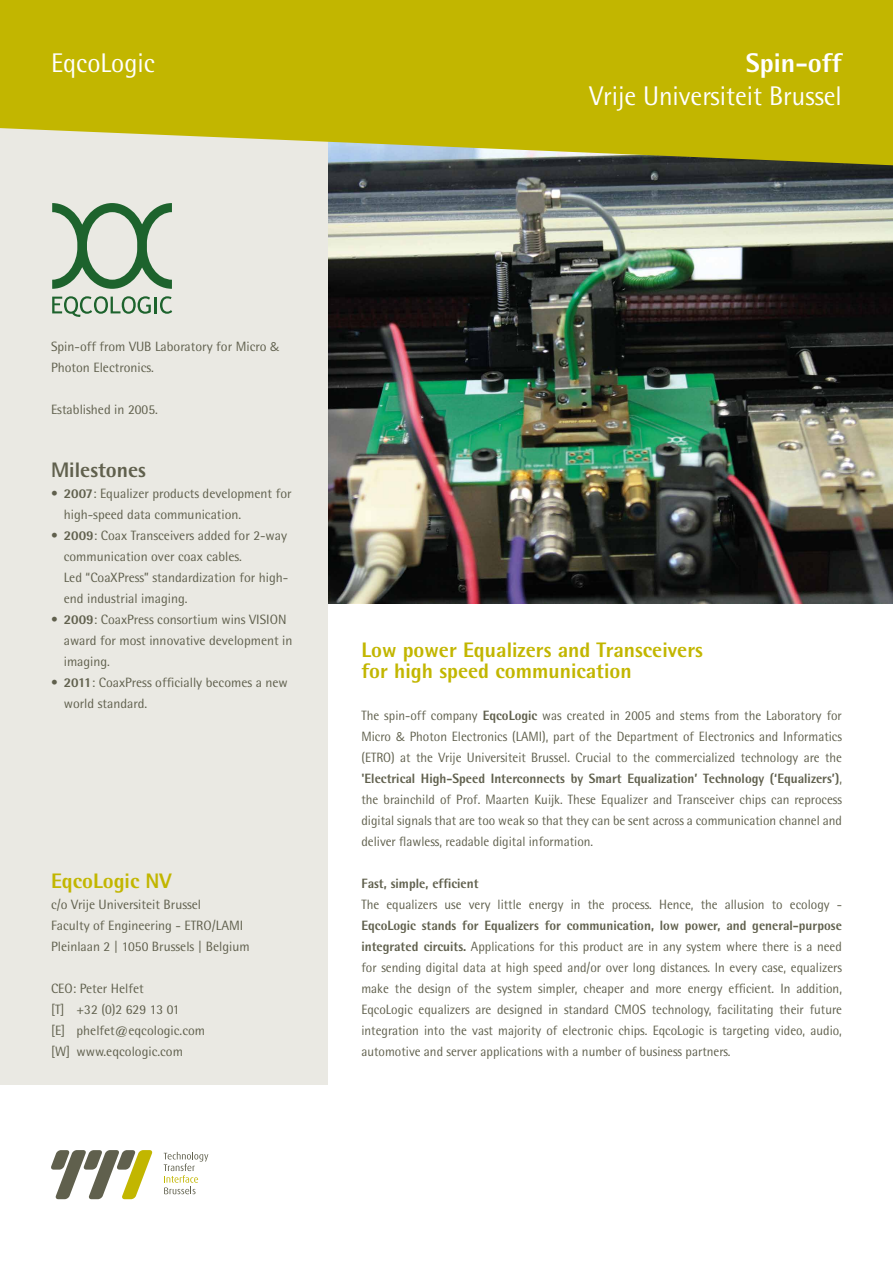
<style>
.page{position:relative;width:893px;height:1263px;background:#fff}
.page>*{position:absolute;margin:0;border:0;box-sizing:border-box;transform-origin:0 0}
.t1{font:27px "Rotis Semi Sans";color:#fff}
.t2{font:800 27px "Rotis Semi Sans";color:#fff}
.t3{font:800 21px/21px "Rotis Semi Sans";color:#c2b600}
.t4{font:800 21px "Rotis Semi Sans";color:#60604d}
.t5{font:13.5px/21px "Rotis Semi Sans";color:#60604d;text-align:justify;scale:.96 1}
.t6{font:13.5px/21px "Rotis Semi Sans";color:#60604d}
.t7{font:800 13.5px "Rotis Semi Sans";color:#60604d;scale:.96 1}
.s1{font-family:"Bliss";font-weight:300}
.s2{font-weight:800}
</style>
<div class="page">
<img style="left:327px;top:165px;width:566px;height:439px">
<div style="left:0;top:0;width:327px;height:1084px;background:#eae9e3"></div>
<svg style="left:0;top:0;width:893px;height:165px;background:#c1b715"></svg>
<svg style="left:164px;top:1152px;width:44px;height:42px"></svg>
<svg style="left:51px;top:1150px;width:102px;height:49px"></svg>
<svg style="left:52px;top:296px;width:120px;height:21px"></svg>
<svg style="left:52px;top:203px;width:120px;height:86px"></svg>
<h1 class="t1" style="left:51px;top:47px;width:105px">EqcoLogic</h1>
<h1 class="t2" style="left:746px;top:46px;width:98px">Spin-off</h1>
<h1 class="t1" style="left:589px;top:80px;width:254px">Vrije Universiteit Brussel</h1>
<p class="t6" style="left:51px;top:335px;width:230px">Spin-off from VUB Laboratory for Micro <span class="s1">&amp;<br></span>Photon Electronics.</p>
<p class="t6" style="left:51px;top:398px;width:108px">Established in 2005.</p>
<h2 class="t4" style="left:51px;top:456px;width:97px">Milestones</h2>
<p class="t6" style="left:64px;top:482px;width:229px;text-indent:-13px">• <span class="s2">2007</span>: Equalizer products development for high-speed data communication.</p>
<p class="t6" style="left:64px;top:524px;width:226px;text-indent:-13px">• <span class="s2">2009</span>: Coax Transceivers added for 2-way communication over coax cables.<br>Led “CoaXPress” standardization for high&shy;end industrial imaging.</p>
<p class="t6" style="left:64px;top:608px;width:230px;text-indent:-13px">• <span class="s2">2009</span>: CoaxPress consortium wins VISION award for most innovative development in imaging.</p>
<p class="t6" style="left:64px;top:671px;width:226px;text-indent:-13px">• <span class="s2">2011</span>: CoaxPress officially becomes a new world standard.</p>
<h2 class="t3" style="left:51px;top:870px;width:122px">EqcoLogic NV</h2>
<p class="t6" style="left:51px;top:894px;width:200px">c/o Vrije Universiteit Brussel<br>Faculty of Engineering - ETRO/LAMI<br>Pleinlaan 2 | 1050 Brussels | Belgium</p>
<p class="t6" style="left:51px;top:978px;width:156px">CEO: Peter Helfet<br>[T] +32 (0)2 629 13 01<br>[E] phelfet@eqcologic.com [W] www.eqcologic.com</p>
<h2 class="t3" style="left:361px;top:639px;width:343px">Low power Equalizers and Transceivers for high speed communication</h2>
<p class="t5" style="left:361px;top:704px;width:502px">The spin-off company <span class="s2">EqcoLogic</span> was created in 2005 and stems from the Laboratory for Micro <span class="s1">&amp;</span> Photon Electronics (LAMI), part of the Department of Electronics and Informatics (ETRO) at the Vrije Universiteit Brussel. Crucial to the commercialized technology are the <span class="s2">'Electrical High-Speed Interconnects by Smart Equalization’ Technology (‘Equalizers’)</span>, the brainchild of Prof. Maarten Kuijk. These Equalizer and Transceiver chips can reprocess digital signals that are too weak so that they can be sent across a communication channel and deliver flawless, readable digital information.</p>
<p class="t7" style="left:361px;top:874px;width:123px">Fast, simple, efficient</p>
<p class="t5" style="left:361px;top:893px;width:502px">The equalizers use very little energy in the process. Hence, the allusion to ecology -</p>
<p class="t5" style="left:361px;top:914px;width:502px"><span class="s2">EqcoLogic stands for Equalizers for communication, low power, and general-purpose integrated circuits.</span> Applications for this product are in any system where there is a need for sending digital data at high speed and/or over long distances. In every case, equalizers make the design of the system simpler, cheaper and more energy efficient. In addition, EqcoLogic equalizers are designed in standard CMOS technology, facilitating their future integration into the vast majority of electronic chips. EqcoLogic is targeting video, audio, automotive and server applications with a number of business partners.</p>
</div>
